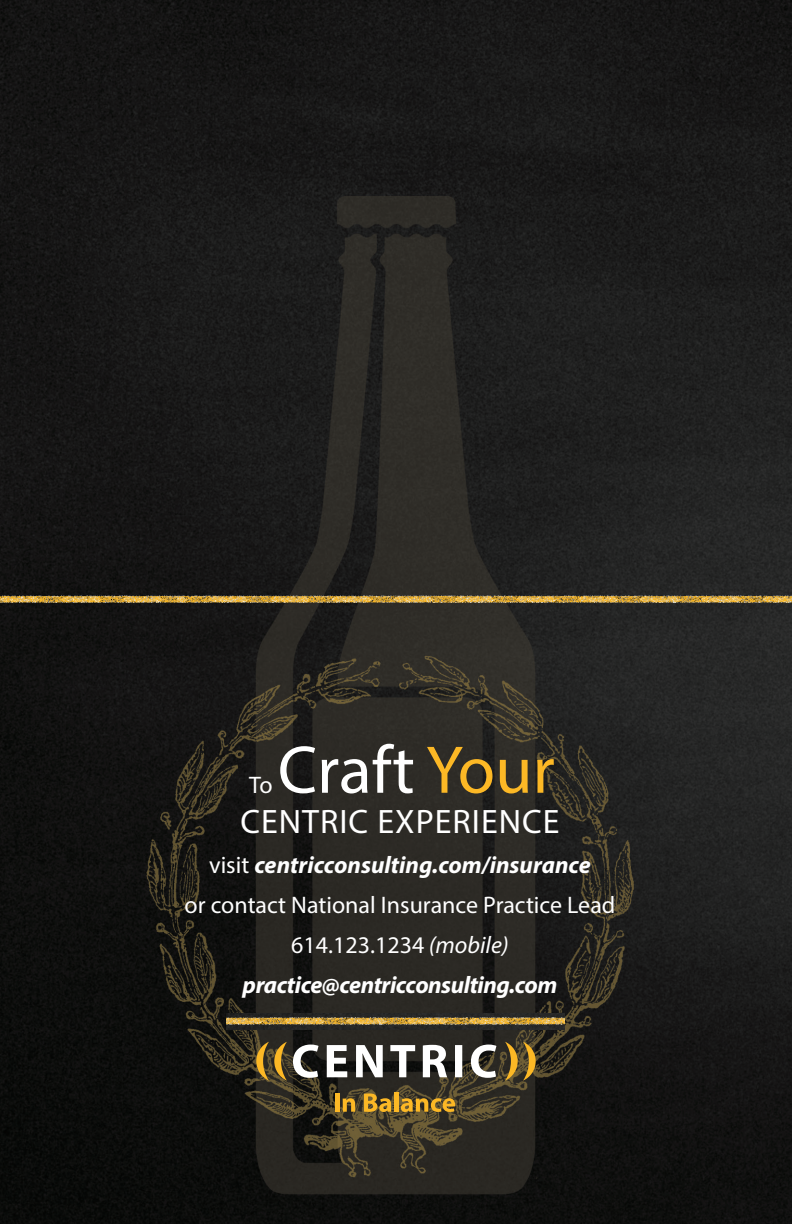
<style>
.page{position:relative;width:792px;height:1224px;background:#fff}
.page>*{position:absolute;margin:0;border:0;box-sizing:border-box;transform-origin:0 0}
.t1{font:68px "Myriad Pro";color:#fff}
.t2{font:34px "Myriad Pro";letter-spacing:.03em;color:#fff}
.t3{font:italic 700 24px/40px "Myriad Pro";letter-spacing:-.01em;color:#fff;text-align:center}
.t4{font:24px "Myriad Pro";color:#fff}
.s1{color:#fcb825}
.s2{font-weight:400;font-style:normal}
.s3{font-weight:400}
</style>
<div class="page">
<img style="left:0;top:0;width:792px;height:1224px">
<svg style="left:256px;top:1042px;width:31px;height:39px"></svg>
<svg style="left:505px;top:1042px;width:31px;height:39px"></svg>
<svg style="left:293px;top:1045px;width:203px;height:33px"></svg>
<hr style="left:335px;top:1094px;width:4px;height:18px;background:#fcb825">
<svg style="left:343px;top:1098px;width:12px;height:14px"></svg>
<svg style="left:364px;top:1093px;width:27px;height:19px"></svg>
<hr style="left:394px;top:1093px;width:4px;height:19px;background:#fcb825">
<svg style="left:401px;top:1098px;width:54px;height:14px"></svg>
<img style="left:226px;top:1014px;width:339px;height:15px">
<h1 class="t1" style="left:278px;top:728px;width:278px">Craft <span class="s1">Your</span></h1>
<h2 class="t2" style="left:240px;top:800px;width:321px">CENTRIC EXPERIENCE</h2>
<p class="t3" style="left:185px;top:844px;width:432px"><span class="s2">visit</span> centricconsulting.com/insurance<br><span class="s2">or contact National Insurance Practice Lead 614.123.1234</span> <span class="s3">(mobile) </span>practice@centricconsulting.com</p>
<p class="t4" style="left:249px;top:770px;width:25px">To</p>
</div>
